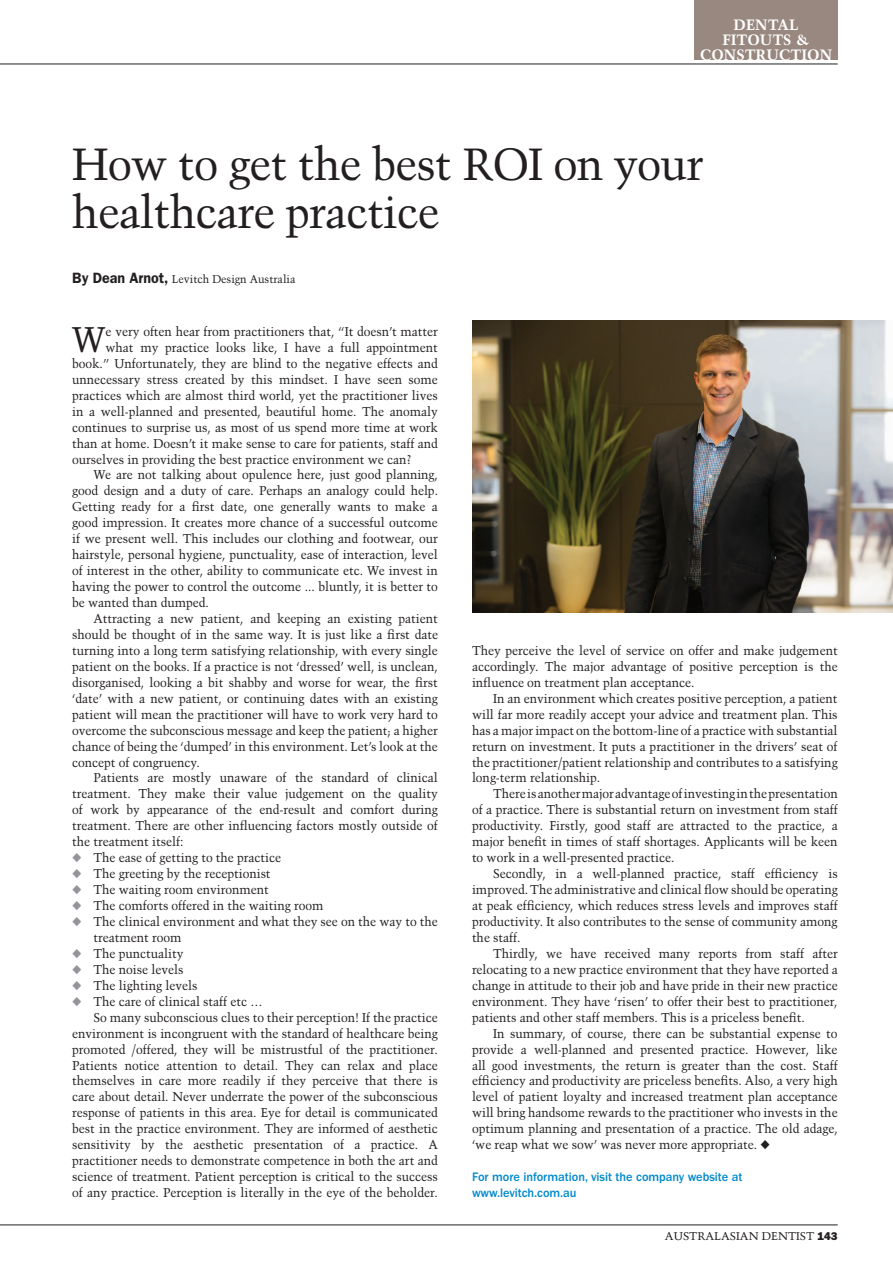
<style>
.page{position:relative;width:893px;height:1263px;background:#fff}
.page>*{position:absolute;margin:0;border:0;box-sizing:border-box;transform-origin:0 0}
.Main_head_20pt{font:45px/48px "Trump Mediaeval";letter-spacing:-.02em;color:#231f20}
.Body_text_drop_cap{font:35.55px "Trump Mediaeval";color:#231f20;scale:.95 1}
.t1{font:700 15px/15px "Trump Mediaeval";color:#fff;text-align:center}
.t2{font:700 15px "Trump Mediaeval";color:#fff;scale:.95 1}
.Body_text{font:12.75px/15.9px "Trump Mediaeval";letter-spacing:-.005em;color:#231f20;text-align:justify;scale:.95 1}
.Body_text_drop_cap-2{font:12.75px "Trump Mediaeval";letter-spacing:-.005em;color:#231f20;scale:.95 1}
.Body_text_indent{font:12.75px/15.9px "Trump Mediaeval";letter-spacing:-.005em;color:#231f20;scale:.95 1}
.contact{font:500 12.75px/15.9px "Franklin Gothic";color:#0089cc}
.author{font:11.25px "Trump Mediaeval";color:#231f20;scale:.95 1}
.author-2{font:11.25px "Trump Mediaeval";color:#231f20}
.s1{font-family:"Franklin Gothic";font-weight:600;font-size:15px}
.s2{color:#939598}
.s3{font-family:"Franklin Gothic";font-weight:800}
</style>
<div class="page">
<hr style="left:0;top:64px;width:838px;height:1px;background:#231f20">
<hr style="left:0;top:1224px;width:838px;height:1px;background:#231f20">
<div style="left:694px;top:0;width:144px;height:60px;background:#998880"></div>
<img style="left:472px;top:320px;width:421px;height:292px">
<p class="t1" style="left:700px;top:17px;width:134px">DENTAL<br>FITOUTS &amp;<br>CONSTRUCTION</p>
<p class="t2" style="left:739px;top:45px;width:89px">CATEGORY</p>
<p class="Main_head_20pt" style="left:72px;top:140px;width:633px">How to get the best ROI on your healthcare practice</p>
<p class="author" style="left:72px;top:273px;width:236px"><span class="s1">By Dean Arnot,</span> Levitch Design Australia</p>
<p class="Body_text_drop_cap" style="left:72px;top:318px;width:37px">W</p>
<p class="Body_text_drop_cap-2" style="left:106px;top:324px;width:351px">e very often hear from practitioners that, “It doesn’t matter</p>
<p class="Body_text_drop_cap-2" style="left:106px;top:340px;width:351px">what my practice looks like, I have a full appointment</p>
<p class="Body_text_drop_cap-2" style="left:72px;top:356px;width:386px">book.” Unfortunately, they are blind to the negative effects and</p>
<p class="Body_text_drop_cap-2" style="left:72px;top:372px;width:386px">unnecessary stress created by this mindset. I have seen some</p>
<p class="Body_text_drop_cap-2" style="left:72px;top:387px;width:386px">practices which are almost third world, yet the practitioner lives</p>
<p class="Body_text_drop_cap-2" style="left:72px;top:403px;width:386px">in a well-planned and presented, beautiful home. The anomaly</p>
<p class="Body_text_drop_cap-2" style="left:72px;top:419px;width:386px">continues to surprise us, as most of us spend more time at work</p>
<p class="Body_text_drop_cap-2" style="left:72px;top:435px;width:386px">than at home. Doesn’t it make sense to care for patients, staff and</p>
<p class="Body_text_drop_cap-2" style="left:72px;top:451px;width:359px">ourselves in providing the best practice environment we can?</p>
<p class="Body_text" style="left:72px;top:467px;width:386px;text-indent:21px">We are not talking about opulence here, just good planning, good design and a duty of care. Perhaps an analogy could help.<br>Getting ready for a first date, one generally wants to make a good impression. It creates more chance of a successful outcome if we present well. This includes our clothing and footwear, our hairstyle, personal hygiene, punctuality, ease of interaction, level of interest in the other, ability to communicate etc. We invest in having the power to control the outcome ... bluntly, it is better to be wanted than dumped.</p>
<p class="Body_text" style="left:72px;top:610px;width:386px;text-indent:21px">Attracting a new patient, and keeping an existing patient should be thought of in the same way. It is just like a first date turning into a long term satisfying relationship, with every single patient on the books. If a practice is not ‘dressed’ well, is unclean, disorganised, looking a bit shabby and worse for wear, the first ‘date’ with a new patient, or continuing dates with an existing patient will mean the practitioner will have to work very hard to overcome the subconscious message and keep the patient; a higher chance of being the ‘dumped’ in this environment. Let’s look at the concept of congruency.</p>
<p class="Body_text" style="left:72px;top:770px;width:386px;text-indent:21px">Patients are mostly unaware of the standard of clinical treatment. They make their value judgement on the quality of work by appearance of the end-result and comfort during treatment. There are other influencing factors mostly outside of the treatment itself:</p>
<p class="Body_text_indent" style="left:72px;top:850px;width:221px"><span class="s2">◆</span> The ease of getting to the practice</p>
<p class="Body_text_indent" style="left:72px;top:866px;width:210px"><span class="s2">◆</span> The greeting by the receptionist</p>
<p class="Body_text_indent" style="left:72px;top:882px;width:208px"><span class="s2">◆</span> The waiting room environment</p>
<p class="Body_text_indent" style="left:72px;top:897px;width:266px"><span class="s2">◆</span> The comforts offered in the waiting room</p>
<p class="Body_text_indent" style="left:94px;top:913px;width:364px;text-indent:-21px"><span class="s2">◆</span> The clinical environment and what they see on the way to the treatment room</p>
<p class="Body_text_indent" style="left:72px;top:945px;width:119px"><span class="s2">◆</span> The punctuality</p>
<p class="Body_text_indent" style="left:72px;top:961px;width:119px"><span class="s2">◆</span> The noise levels</p>
<p class="Body_text_indent" style="left:72px;top:977px;width:133px"><span class="s2">◆</span> The lighting levels</p>
<p class="Body_text_indent" style="left:72px;top:993px;width:202px"><span class="s2">◆</span> The care of clinical staff etc …</p>
<p class="Body_text" style="left:72px;top:1009px;width:386px;text-indent:21px">So many subconscious clues to their perception! If the practice environment is incongruent with the standard of healthcare being promoted /offered, they will be mistrustful of the practitioner.<br>Patients notice attention to detail. They can relax and place themselves in care more readily if they perceive that there is care about detail. Never underrate the power of the subconscious response of patients in this area. Eye for detail is communicated best in the practice environment. They are informed of aesthetic sensitivity by the aesthetic presentation of a practice. A practitioner needs to demonstrate competence in both the art and science of treatment. Patient perception is critical to the success of any practice. Perception is literally in the eye of the beholder.</p>
<p class="Body_text" style="left:472px;top:642px;width:386px">They perceive the level of service on offer and make judgement accordingly. The major advantage of positive perception is the influence on treatment plan acceptance.</p>
<p class="Body_text" style="left:472px;top:690px;width:386px;text-indent:21px">In an environment which creates positive perception, a patient will far more readily accept your advice and treatment plan. This has a major impact on the bottom-line of a practice with substantial return on investment. It puts a practitioner in the drivers’ seat of the practitioner/patient relationship and contributes to a satisfying long-term relationship.</p>
<p class="Body_text" style="left:472px;top:786px;width:386px;text-indent:21px">There is another major advantage of investing in the presentation of a practice. There is substantial return on investment from staff productivity. Firstly, good staff are attracted to the practice, a major benefit in times of staff shortages. Applicants will be keen to work in a well-presented practice.</p>
<p class="Body_text" style="left:472px;top:866px;width:386px;text-indent:21px">Secondly, in a well-planned practice, staff efficiency is improved. The administrative and clinical flow should be operating at peak efficiency, which reduces stress levels and improves staff productivity. It also contributes to the sense of community among the staff.</p>
<p class="Body_text" style="left:472px;top:945px;width:386px;text-indent:21px">Thirdly, we have received many reports from staff after relocating to a new practice environment that they have reported a change in attitude to their job and have pride in their new practice environment. They have ‘risen’ to offer their best to practitioner, patients and other staff members. This is a priceless benefit.</p>
<p class="Body_text" style="left:472px;top:1025px;width:386px;text-indent:21px">In summary, of course, there can be substantial expense to provide a well-planned and presented practice. However, like all good investments, the return is greater than the cost. Staff efficiency and productivity are priceless benefits. Also, a very high level of patient loyalty and increased treatment plan acceptance will bring handsome rewards to the practitioner who invests in the optimum planning and presentation of a practice. The old adage, ‘we reap what we sow’ was never more appropriate. ◆</p>
<p class="contact" style="left:472px;top:1169px;width:272px">For more information, visit the company website at www.levitch.com.au</p>
<p class="author-2" style="left:665px;top:1229px;width:174px">AUSTRALASIAN DENTIST <span class="s3">143</span></p>
</div>
